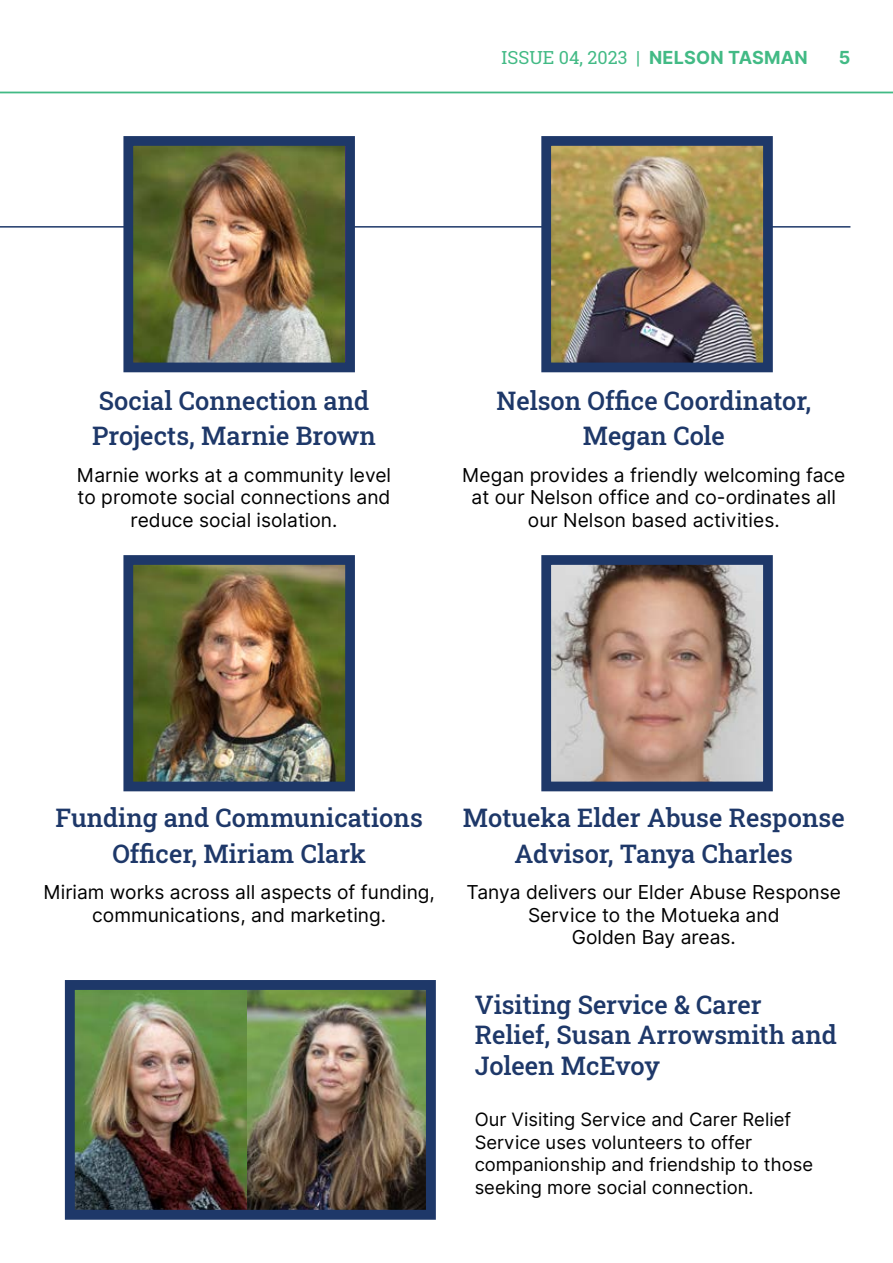
<style>
.page{position:relative;width:893px;height:1263px;background:#fff}
.page>*{position:absolute;margin:0;border:0;box-sizing:border-box;transform-origin:0 0}
.t1{font:500 25.5px/35.1px "Roboto Slab";color:#1e3869;text-align:center}
.t2{font:19.2px/22.2px "Inter";color:#000;text-align:center}
.t3{font:18.45px/22.5px "Inter";color:#000}
.t4{font:18px "Roboto Slab";color:#42ba85}
.t5{font:700 18px "Inter";color:#42ba85}
.s1{font-family:"Inter";font-weight:700}
</style>
<div class="page">
<hr style="left:0;top:92px;width:893px;height:1px;background:#42ba85">
<hr style="left:0;top:226px;width:850px;height:2px;background:#1e3869">
<img style="left:134px;top:147px;width:210px;height:214px">
<div style="left:123px;top:136px;width:232px;height:236px;border:10px solid #1e3869"></div>
<img style="left:134px;top:566px;width:210px;height:214px">
<div style="left:123px;top:555px;width:232px;height:236px;border:10px solid #1e3869"></div>
<img style="left:552px;top:566px;width:210px;height:214px">
<div style="left:541px;top:555px;width:232px;height:236px;border:10px solid #1e3869"></div>
<img style="left:552px;top:147px;width:210px;height:214px">
<div style="left:541px;top:136px;width:232px;height:236px;border:10px solid #1e3869"></div>
<img style="left:247px;top:991px;width:178px;height:218px">
<img style="left:76px;top:991px;width:171px;height:218px">
<div style="left:65px;top:980px;width:371px;height:240px;border:10px solid #1e3869"></div>
<p class="t4" style="left:502px;top:45px;width:308px">ISSUE 04, 2023 | <span class="s1">NELSON TASMAN</span></p>
<p class="t5" style="left:839px;top:44px;width:13px">5</p>
<h1 class="t1" style="left:92px;top:383px;width:286px;text-align:left">Social Connection and<br>Projects, Marnie Brown</h1>
<p class="t2" style="left:77px;top:464px;width:316px">Marnie works at a community level to promote social connections and reduce social isolation.</p>
<h1 class="t1" style="left:496px;top:383px;width:316px">Nelson Office Coordinator,<br>Megan Cole</h1>
<p class="t2" style="left:462px;top:464px;width:385px">Megan provides a friendly welcoming face at our Nelson office and co-ordinates all our Nelson based activities.</p>
<h1 class="t1" style="left:56px;top:800px;width:369px">Funding and Communications<br>Officer, Miriam Clark</h1>
<p class="t2" style="left:43px;top:881px;width:393px">Miriam works across all aspects of funding, communications, and marketing.</p>
<h1 class="t1" style="left:463px;top:800px;width:383px">Motueka Elder Abuse Response<br>Advisor, Tanya Charles</h1>
<p class="t2" style="left:467px;top:881px;width:376px">Tanya delivers our Elder Abuse Response<br>Service to the Motueka and<br>Golden Bay areas.</p>
<h1 class="t1" style="left:475px;top:988px;width:364px;line-height:30.6px;text-align:left">Visiting Service &amp; Carer<br>Relief, Susan Arrowsmith and<br>Joleen McEvoy</h1>
<p class="t3" style="left:475px;top:1108px;width:340px">Our Visiting Service and Carer Relief Service uses volunteers to offer companionship and friendship to those seeking more social connection.</p>
</div>
